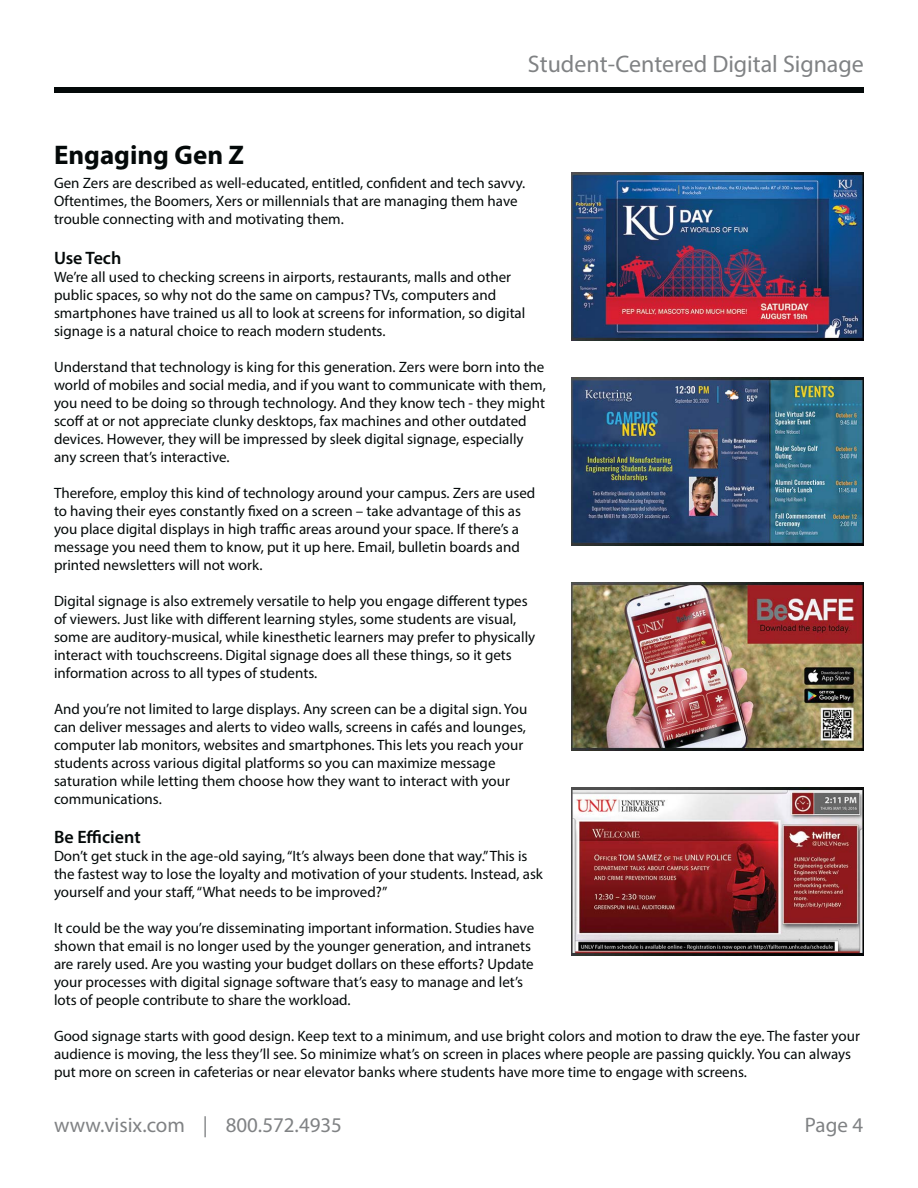
<style>
.page{position:relative;width:918px;height:1188px;background:#fff}
.page>*{position:absolute;margin:0;border:0;box-sizing:border-box;transform-origin:0 0}
.t1{font:700 27px "Myriad Pro";color:#040909}
.t2{font:24px "Myriad Pro";color:#808284}
.t3{font:21px "Myriad Pro";color:#808284}
.t4{font:600 18px "Myriad Pro";color:#040909}
.t5{font:15px/18px "Myriad Pro";color:#040909}
</style>
<div class="page">
<div style="left:54px;top:88px;width:810px;height:5px;background:#040909"></div>
<img style="left:571px;top:377px;width:293px;height:169px">
<img style="left:571px;top:582px;width:293px;height:169px">
<img style="left:571px;top:787px;width:293px;height:169px">
<img style="left:571px;top:172px;width:293px;height:169px">
<h2 class="t2" style="left:528px;top:55px;width:337px">Student-Centered Digital Signage</h2>
<h1 class="t1" style="left:54px;top:145px;width:192px">Engaging Gen Z</h1>
<p class="t5" style="left:54px;top:176px;width:473px">Gen Zers are described as well-educated, entitled, confident and tech savvy.<br>Oftentimes, the Boomers, Xers or millennials that are managing them have trouble connecting with and motivating them.</p>
<p class="t4" style="left:54px;top:251px;width:69px">Use Tech</p>
<p class="t5" style="left:54px;top:269px;width:473px">We’re all used to checking screens in airports, restaurants, malls and other public spaces, so why not do the same on campus? TVs, computers and smartphones have trained us all to look at screens for information, so digital signage is a natural choice to reach modern students.</p>
<p class="t5" style="left:54px;top:359px;width:493px">Understand that technology is king for this generation. Zers were born into the world of mobiles and social media, and if you want to communicate with them, you need to be doing so through technology. And they know tech - they might scoff at or not appreciate clunky desktops, fax machines and other outdated devices. However, they will be impressed by sleek digital signage, especially any screen that’s interactive.</p>
<p class="t5" style="left:54px;top:485px;width:483px">Therefore, employ this kind of technology around your campus. Zers are used to having their eyes constantly fixed on a screen – take advantage of this as you place digital displays in high traffic areas around your space. If there’s a message you need them to know, put it up here. Email, bulletin boards and printed newsletters will not work.</p>
<p class="t5" style="left:54px;top:593px;width:483px">Digital signage is also extremely versatile to help you engage different types of viewers. Just like with different learning styles, some students are visual, some are auditory-musical, while kinesthetic learners may prefer to physically interact with touchscreens. Digital signage does all these things, so it gets information across to all types of students.</p>
<p class="t5" style="left:54px;top:701px;width:475px">And you’re not limited to large displays. Any screen can be a digital sign. You can deliver messages and alerts to video walls, screens in cafés and lounges, computer lab monitors, websites and smartphones. This lets you reach your students across various digital platforms so you can maximize message saturation while letting them choose how they want to interact with your communications.</p>
<p class="t4" style="left:54px;top:831px;width:88px">Be Efficient</p>
<p class="t5" style="left:54px;top:849px;width:490px">Don’t get stuck in the age-old saying, “It’s always been done that way.” This is the fastest way to lose the loyalty and motivation of your students. Instead, ask yourself and your staff, “What needs to be improved?”</p>
<p class="t5" style="left:54px;top:921px;width:482px">It could be the way you’re disseminating important information. Studies have shown that email is no longer used by the younger generation, and intranets are rarely used. Are you wasting your budget dollars on these efforts? Update your processes with digital signage software that’s easy to manage and let’s lots of people contribute to share the workload.</p>
<p class="t5" style="left:54px;top:1029px;width:807px">Good signage starts with good design. Keep text to a minimum, and use bright colors and motion to draw the eye. The faster your audience is moving, the less they’ll see. So minimize what’s on screen in places where people are passing quickly. You can always put more on screen in cafeterias or near elevator banks where students have more time to engage with screens.</p>
<h3 class="t3" style="left:54px;top:1117px;width:290px">www.visix.com | 800.572.4935</h3>
<h3 class="t3" style="left:805px;top:1117px;width:60px">Page 4</h3>
</div>
